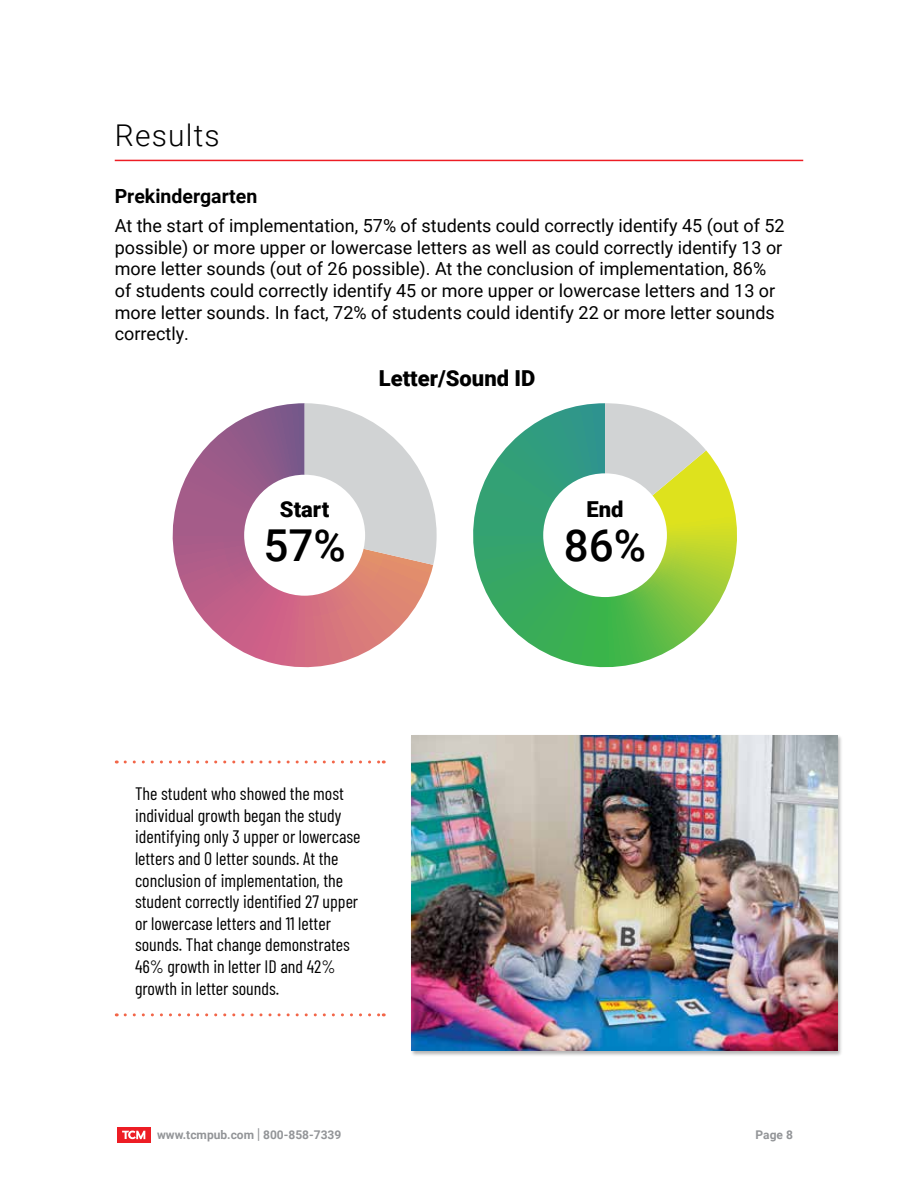
<style>
.page{position:relative;width:918px;height:1188px;background:#fff}
.page>*{position:absolute;margin:0;border:0;box-sizing:border-box;transform-origin:0 0}
.t1{font:500 43.95px "Roboto";color:#000}
.t2{font:300 30px "Roboto";letter-spacing:.04em;color:#000}
.t3{font:900 22.05px "Roboto";color:#000}
.t4{font:700 19.5px "Roboto";color:#000}
.t5{font:18px/21.6px "Roboto";color:#000}
.t6{font:18px/21.6px "Barlow Condensed";color:#000}
.t7{font:700 12px "Roboto";color:#939598}
.s1{font-size:15px}
</style>
<div class="page">
<hr style="left:115px;top:160px;width:688px;height:1px;background:#ed1d24">
<div style="left:411px;top:735px;width:432px;height:322px;background:#000;opacity:.3"></div>
<img style="left:412px;top:736px;width:425px;height:315px">
<svg style="left:117px;top:760px;width:8px;height:4px"></svg>
<svg style="left:125px;top:760px;width:259px;height:4px"></svg>
<svg style="left:125px;top:1013px;width:259px;height:3px"></svg>
<div style="left:117px;top:1127px;width:34px;height:16px;background:#ed1d24"></div>
<svg style="left:122px;top:1131px;width:23px;height:8px"></svg>
<svg style="left:473px;top:403px;width:264px;height:265px"></svg>
<svg style="left:605px;top:403px;width:101px;height:92px"></svg>
<svg style="left:172px;top:403px;width:261px;height:265px"></svg>
<svg style="left:305px;top:403px;width:132px;height:162px"></svg>
<h2 class="t2" style="left:115px;top:115px;width:106px">Results</h2>
<p class="t4" style="left:115px;top:183px;width:144px">Prekindergarten</p>
<p class="t5" style="left:115px;top:214px;width:671px">At the start of implementation, 57% of students could correctly identify 45 (out of 52 possible) or more upper or lowercase letters as well as could correctly identify 13 or more letter sounds (out of 26 possible). At the conclusion of implementation, 86% of students could correctly identify 45 or more upper or lowercase letters and 13 or more letter sounds. In fact, 72% of students could identify 22 or more letter sounds correctly.</p>
<p class="t3" style="left:379px;top:363px;width:158px">Letter/Sound ID</p>
<p class="t3" style="left:280px;top:493px;width:51px">Start</p>
<h1 class="t1" style="left:263px;top:514px;width:84px">57%</h1>
<p class="t3" style="left:587px;top:493px;width:39px">End</p>
<h1 class="t1" style="left:564px;top:514px;width:84px">86%</h1>
<p class="t6" style="left:135px;top:782px;width:227px">The student who showed the most individual growth began the study identifying only 3 upper or lowercase letters and 0 letter sounds. At the conclusion of implementation, the student correctly identified 27 upper or lowercase letters and 11 letter sounds. That change demonstrates 46% growth in letter ID and 42% growth in letter sounds.</p>
<p class="t7" style="left:157px;top:1126px;width:186px">www.tcmpub.com <span class="s1">|</span> 800-858-7339</p>
<p class="t7" style="left:756px;top:1126px;width:39px">Page 8</p>
</div>
